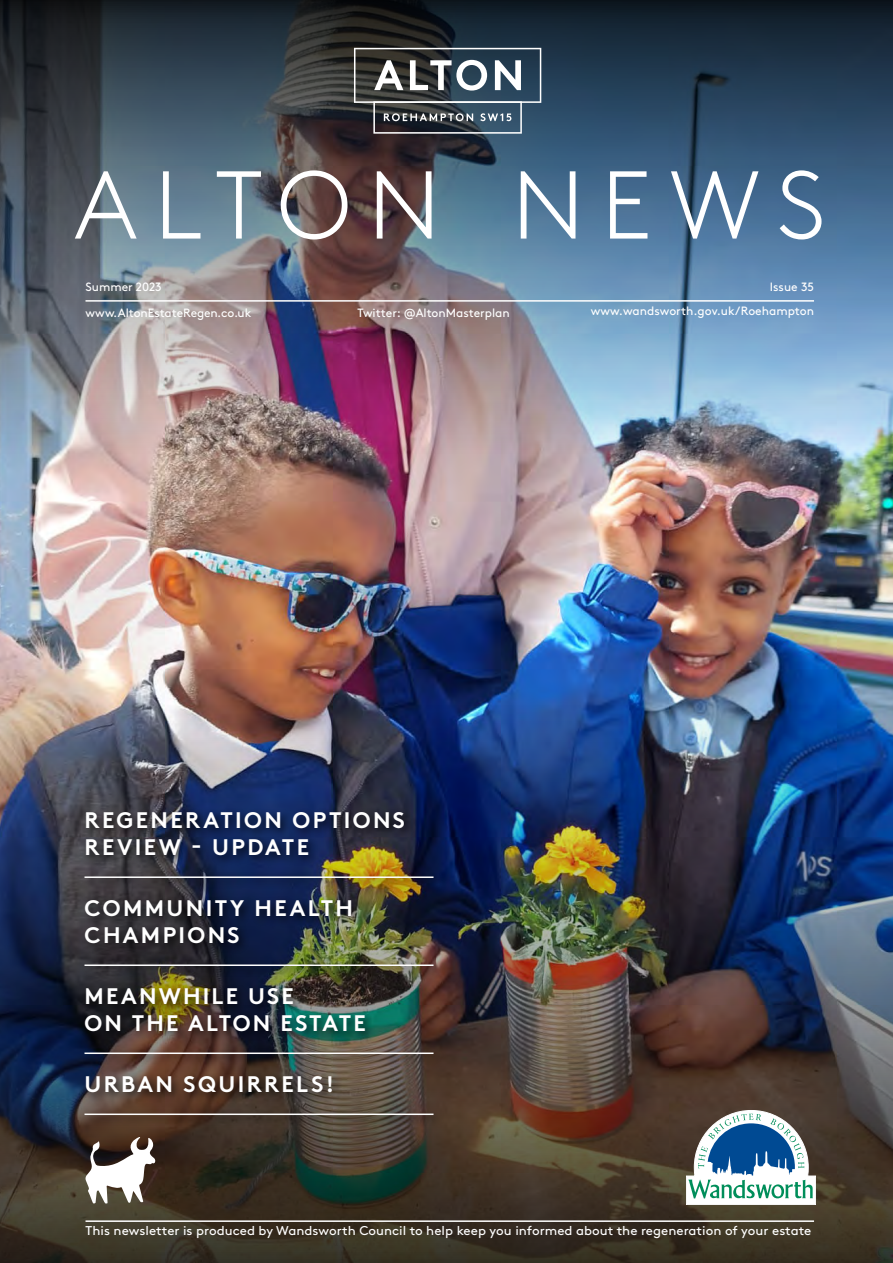
<style>
.page{position:relative;width:893px;height:1263px;background:#fff}
.page>*{position:absolute;margin:0;border:0;box-sizing:border-box;transform-origin:0 0}
.t1{font:300 96px "Brown";letter-spacing:.18em;color:#fff}
.t2{font:700 22.5px/27px "Brown";letter-spacing:.105em;color:#fff}
.t3{font:12.75px "Brown";color:#fff;scale:1.04 1}
.t4{font:12px "Brown";color:#fff}
</style>
<div class="page">
<img style="left:0;top:455px;width:893px;height:247px">
<img style="left:0;top:0;width:893px;height:455px">
<img style="left:0;top:702px;width:893px;height:561px">
<svg style="left:686px;top:1110px;width:130px;height:95px"></svg>
<svg style="left:85px;top:1137px;width:71px;height:66px"></svg>
<hr style="left:86px;top:300px;width:728px;height:2px;background:#fff">
<hr style="left:86px;top:1220px;width:728px;height:2px;background:#fff">
<svg style="left:354px;top:48px;width:187px;height:86px"></svg>
<div style="left:80px;top:808px;width:364px;height:318px;background:#000;opacity:.75"></div>
<hr style="left:85px;top:876px;width:348px;height:2px;background:#fff">
<hr style="left:85px;top:964px;width:348px;height:2px;background:#fff">
<hr style="left:85px;top:1052px;width:348px;height:2px;background:#fff">
<hr style="left:85px;top:1113px;width:348px;height:2px;background:#fff">
<h1 class="t1" style="left:74px;top:134px;width:753px">ALTON NEWS</h1>
<p class="t4" style="left:86px;top:278px;width:78px">Summer 2023</p>
<p class="t4" style="left:770px;top:278px;width:46px">Issue 35</p>
<p class="t4" style="left:86px;top:304px;width:167px">www.AltonEstateRegen.co.uk</p>
<p class="t4" style="left:357px;top:304px;width:154px">Twitter: @AltonMasterplan</p>
<p class="t4" style="left:591px;top:301px;width:225px">www.wandsworth.gov.uk/Roehampton</p>
<h2 class="t2" style="left:85px;top:804px;width:322px">REGENERATION OPTIONS<br>REVIEW - UPDATE</h2>
<h2 class="t2" style="left:85px;top:892px;width:270px">COMMUNITY HEALTH<br>CHAMPIONS</h2>
<h2 class="t2" style="left:85px;top:980px;width:283px">MEANWHILE USE<br>ON THE ALTON ESTATE</h2>
<h2 class="t2" style="left:85px;top:1068px;width:251px">URBAN SQUIRRELS!</h2>
<p class="t3" style="left:86px;top:1221px;width:699px">This newsletter is produced by Wandsworth Council to help keep you informed about the regeneration of your estate</p>
</div>
